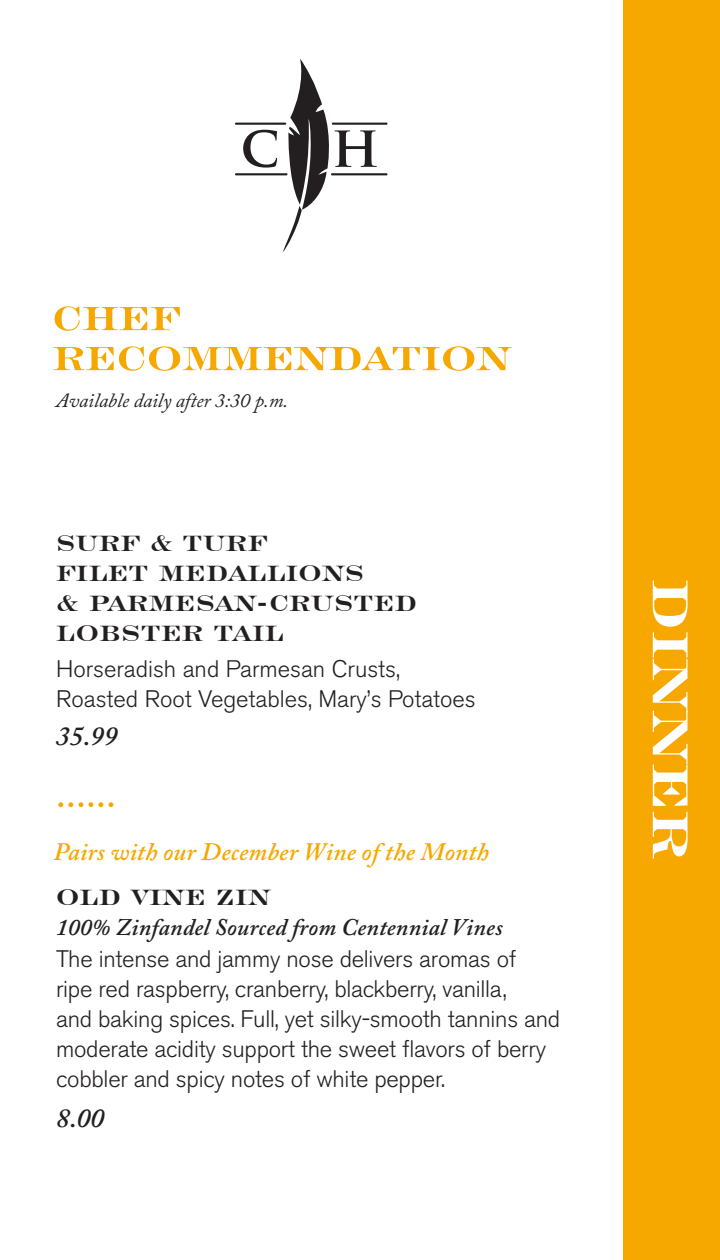
<style>
.page{position:relative;width:720px;height:1260px;background:#fff}
.page>*{position:absolute;margin:0;border:0;box-sizing:border-box;transform-origin:0 0}
.t1{font:700 75px "Engravers Roman BT";color:#fff}
.t2{font:700 50px/40px "Engravers Roman BT";color:#f6a800}
.t3{font:700 32.5px/30px "Engravers Roman BT";letter-spacing:.01em;color:#231f20}
.t4{font:italic 600 27.5px "Adobe Caslon Pro";color:#231f20}
.t5{font:italic 600 25px "Adobe Caslon Pro";letter-spacing:.01em;color:#f6a800}
.t6{font:300 23.75px/30px "Akzidenz Grotesk BE";letter-spacing:-.01em;color:#231f20}
.t7{font:italic 600 23.75px "Adobe Caslon Pro";letter-spacing:.01em;color:#231f20}
.t8{font:italic 20px "Adobe Caslon Pro";color:#231f20}
</style>
<div class="page">
<div style="left:624px;top:0;width:96px;height:1260px;background:#f6a800"></div>
<svg style="left:235px;top:58px;width:153px;height:194px"></svg>
<svg style="left:58px;top:802px;width:15px;height:5px"></svg>
<svg style="left:79px;top:802px;width:24px;height:5px"></svg>
<svg style="left:109px;top:802px;width:4px;height:5px"></svg>
<h2 class="t2" style="left:52px;top:296px;width:460px">CHEF<br>RECOMMENDATION</h2>
<p class="t8" style="left:56px;top:388px;width:234px">Available daily after 3:30 p.m.</p>
<h3 class="t3" style="left:56px;top:527px;width:363px">SURF &amp; TURF<br>FILET MEDALLIONS<br>&amp; PARMESAN-CRUSTED<br>LOBSTER TAIL</h3>
<p class="t6" style="left:56px;top:654px;width:421px">Horseradish and Parmesan Crusts,<br>Roasted Root Vegetables, Mary’s Potatoes</p>
<p class="t4" style="left:56px;top:719px;width:63px">35.99</p>
<p class="t5" style="left:54px;top:837px;width:437px">Pairs with our December Wine of the Month</p>
<h3 class="t3" style="left:56px;top:880px;width:216px">OLD VINE ZIN</h3>
<p class="t7" style="left:56px;top:913px;width:448px">100% Zinfandel Sourced from Centennial Vines</p>
<p class="t6" style="left:56px;top:944px;width:506px">The intense and jammy nose delivers aromas of<br>ripe red raspberry, cranberry, blackberry, vanilla,<br>and baking spices. Full, yet silky-smooth tannins and moderate acidity support the sweet flavors of berry cobbler and spicy notes of white pepper.</p>
<p class="t4" style="left:56px;top:1102px;width:50px">8.00</p>
<h1 class="t1" style="left:714px;top:579px;width:282px;rotate:90deg">DINNER</h1>
</div>
